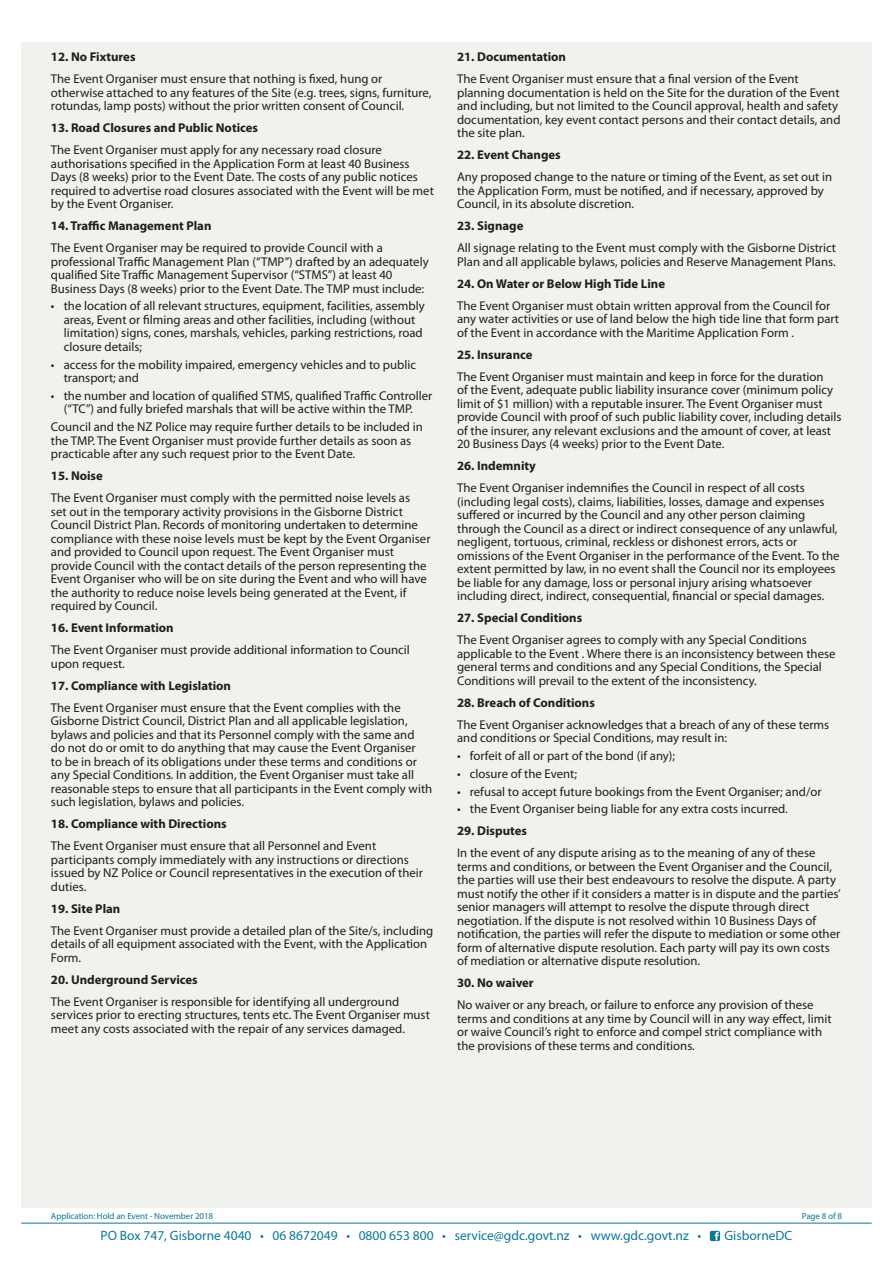
<style>
.page{position:relative;width:893px;height:1263px;background:#fff}
.page>*{position:absolute;margin:0;border:0;box-sizing:border-box;transform-origin:0 0}
.t1{font:13.5px "Myriad Pro";color:#0d7799}
.t2{font:12.75px/13.5px "Myriad Pro";color:#211d1e}
.t3{font:700 12.75px "Myriad Pro";color:#211d1e}
.t4{font:9px "Myriad Pro";letter-spacing:-.01em;color:#0d7799}
</style>
<div class="page">
<div style="left:21px;top:43px;width:851px;height:1165px;background:#eff2ed"></div>
<hr style="left:21px;top:1223px;width:851px;height:1px;background:#0d7799">
<svg style="left:710px;top:1231px;width:10px;height:10px"></svg>
<p class="t3" style="left:51px;top:52px;width:86px">12. No Fixtures</p>
<p class="t2" style="left:51px;top:73px;width:382px">The Event Organiser must ensure that nothing is fixed, hung or otherwise attached to any features of the Site (e.g. trees, signs, furniture, rotundas, lamp posts) without the prior written consent of Council.</p>
<p class="t3" style="left:51px;top:123px;width:209px">13. Road Closures and Public Notices</p>
<p class="t2" style="left:51px;top:144px;width:384px">The Event Organiser must apply for any necessary road closure authorisations specified in the Application Form at least 40 Business Days (8 weeks) prior to the Event Date. The costs of any public notices required to advertise road closures associated with the Event will be met by the Event Organiser.</p>
<p class="t3" style="left:51px;top:221px;width:162px">14. Traffic Management Plan</p>
<p class="t2" style="left:51px;top:242px;width:379px">The Event Organiser may be required to provide Council with a professional Traffic Management Plan (“TMP”) drafted by an adequately qualified Site Traffic Management Supervisor (“STMS”) at least 40<br>Business Days (8 weeks) prior to the Event Date. The TMP must include:</p>
<p class="t2" style="left:64px;top:300px;width:363px;text-indent:-13px">• the location of all relevant structures, equipment, facilities, assembly areas, Event or filming areas and other facilities, including (without limitation) signs, cones, marshals, vehicles, parking restrictions, road closure details;</p>
<p class="t2" style="left:64px;top:358px;width:354px;text-indent:-13px">• access for the mobility impaired, emergency vehicles and to public transport; and</p>
<p class="t2" style="left:51px;top:390px;width:383px;text-align:center">• the number and location of qualified STMS, qualified Traffic Controller (“TC”) and fully briefed marshals that will be active within the TMP.</p>
<p class="t2" style="left:51px;top:421px;width:373px">Council and the NZ Police may require further details to be included in the TMP. The Event Organiser must provide further details as soon as practicable after any such request prior to the Event Date.</p>
<p class="t3" style="left:51px;top:471px;width:53px">15. Noise</p>
<p class="t2" style="left:51px;top:492px;width:381px">The Event Organiser must comply with the permitted noise levels as<br>set out in the temporary activity provisions in the Gisborne District Council District Plan. Records of monitoring undertaken to determine compliance with these noise levels must be kept by the Event Organiser and provided to Council upon request. The Event Organiser must provide Council with the contact details of the person representing the Event Organiser who will be on site during the Event and who will have the authority to reduce noise levels being generated at the Event, if required by Council.</p>
<p class="t3" style="left:51px;top:623px;width:124px">16. Event Information</p>
<p class="t2" style="left:51px;top:644px;width:360px">The Event Organiser must provide additional information to Council upon request.</p>
<p class="t3" style="left:51px;top:681px;width:182px">17. Compliance with Legislation</p>
<p class="t2" style="left:51px;top:702px;width:383px">The Event Organiser must ensure that the Event complies with the Gisborne District Council, District Plan and all applicable legislation, bylaws and policies and that its Personnel comply with the same and<br>do not do or omit to do anything that may cause the Event Organiser<br>to be in breach of its obligations under these terms and conditions or any Special Conditions. In addition, the Event Organiser must take all reasonable steps to ensure that all participants in the Event comply with such legislation, bylaws and policies.</p>
<p class="t3" style="left:51px;top:819px;width:177px">18. Compliance with Directions</p>
<p class="t2" style="left:51px;top:840px;width:374px">The Event Organiser must ensure that all Personnel and Event participants comply immediately with any instructions or directions issued by NZ Police or Council representatives in the execution of their duties.</p>
<p class="t3" style="left:51px;top:904px;width:71px">19. Site Plan</p>
<p class="t2" style="left:51px;top:925px;width:384px">The Event Organiser must provide a detailed plan of the Site/s, including details of all equipment associated with the Event, with the Application<br>Form.</p>
<p class="t3" style="left:51px;top:975px;width:148px">20. Underground Services</p>
<p class="t2" style="left:51px;top:996px;width:380px">The Event Organiser is responsible for identifying all underground services prior to erecting structures, tents etc. The Event Organiser must meet any costs associated with the repair of any services damaged.</p>
<p class="t3" style="left:457px;top:52px;width:110px">21. Documentation</p>
<p class="t2" style="left:457px;top:73px;width:385px">The Event Organiser must ensure that a final version of the Event planning documentation is held on the Site for the duration of the Event and including, but not limited to the Council approval, health and safety documentation, key event contact persons and their contact details, and the site plan.</p>
<p class="t3" style="left:457px;top:150px;width:105px">22. Event Changes</p>
<p class="t2" style="left:457px;top:171px;width:377px">Any proposed change to the nature or timing of the Event, as set out in the Application Form, must be notified, and if necessary, approved by<br>Council, in its absolute discretion.</p>
<p class="t3" style="left:457px;top:221px;width:68px">23. Signage</p>
<p class="t2" style="left:457px;top:242px;width:381px">All signage relating to the Event must comply with the Gisborne District<br>Plan and all applicable bylaws, policies and Reserve Management Plans.</p>
<p class="t3" style="left:457px;top:279px;width:209px">24. On Water or Below High Tide Line</p>
<p class="t2" style="left:457px;top:300px;width:384px">The Event Organiser must obtain written approval from the Council for any water activities or use of land below the high tide line that form part of the Event in accordance with the Maritime Application Form .</p>
<p class="t3" style="left:457px;top:350px;width:77px">25. Insurance</p>
<p class="t2" style="left:457px;top:371px;width:386px">The Event Organiser must maintain and keep in force for the duration<br>of the Event, adequate public liability insurance cover (minimum policy limit of $1 million) with a reputable insurer. The Event Organiser must provide Council with proof of such public liability cover, including details of the insurer, any relevant exclusions and the amount of cover, at least 20 Business Days (4 weeks) prior to the Event Date.</p>
<p class="t3" style="left:457px;top:461px;width:80px">26. Indemnity</p>
<p class="t2" style="left:457px;top:482px;width:384px">The Event Organiser indemnifies the Council in respect of all costs (including legal costs), claims, liabilities, losses, damage and expenses suffered or incurred by the Council and any other person claiming through the Council as a direct or indirect consequence of any unlawful, negligent, tortuous, criminal, reckless or dishonest errors, acts or omissions of the Event Organiser in the performance of the Event. To the extent permitted by law, in no event shall the Council nor its employees be liable for any damage, loss or personal injury arising whatsoever including direct, indirect, consequential, financial or special damages.</p>
<p class="t3" style="left:457px;top:613px;width:127px">27. Special Conditions</p>
<p class="t2" style="left:457px;top:634px;width:380px">The Event Organiser agrees to comply with any Special Conditions applicable to the Event . Where there is an inconsistency between these general terms and conditions and any Special Conditions, the Special Conditions will prevail to the extent of the inconsistency.</p>
<p class="t3" style="left:457px;top:698px;width:139px">28. Breach of Conditions</p>
<p class="t2" style="left:457px;top:719px;width:374px">The Event Organiser acknowledges that a breach of any of these terms and conditions or Special Conditions, may result in:</p>
<p class="t2" style="left:457px;top:750px;width:220px">• forfeit of all or part of the bond (if any);</p>
<p class="t2" style="left:457px;top:768px;width:121px">• closure of the Event;</p>
<p class="t2" style="left:457px;top:785px;width:366px">• refusal to accept future bookings from the Event Organiser; and/or</p>
<p class="t2" style="left:457px;top:803px;width:332px">• the Event Organiser being liable for any extra costs incurred.</p>
<p class="t3" style="left:457px;top:826px;width:71px">29. Disputes</p>
<p class="t2" style="left:457px;top:847px;width:385px">In the event of any dispute arising as to the meaning of any of these terms and conditions, or between the Event Organiser and the Council, the parties will use their best endeavours to resolve the dispute. A party must notify the other if it considers a matter is in dispute and the parties’ senior managers will attempt to resolve the dispute through direct negotiation. If the dispute is not resolved within 10 Business Days of notification, the parties will refer the dispute to mediation or some other form of alternative dispute resolution. Each party will pay its own costs of mediation or alternative dispute resolution.</p>
<p class="t3" style="left:457px;top:978px;width:78px">30. No waiver</p>
<p class="t2" style="left:457px;top:999px;width:376px">No waiver or any breach, or failure to enforce any provision of these terms and conditions at any time by Council will in any way effect, limit or waive Council’s right to enforce and compel strict compliance with the provisions of these terms and conditions.</p>
<p class="t4" style="left:51px;top:1212px;width:164px">Application: Hold an Event - November 2018</p>
<p class="t4" style="left:802px;top:1212px;width:42px">Page 8 of 8</p>
<p class="t1" style="left:100px;top:1231px;width:602px">PO Box 747, Gisborne 4040 • 06 8672049 • 0800 653 800 • service@gdc.govt.nz • www.gdc.govt.nz •</p>
<p class="t1" style="left:724px;top:1231px;width:69px">GisborneDC</p>
</div>
